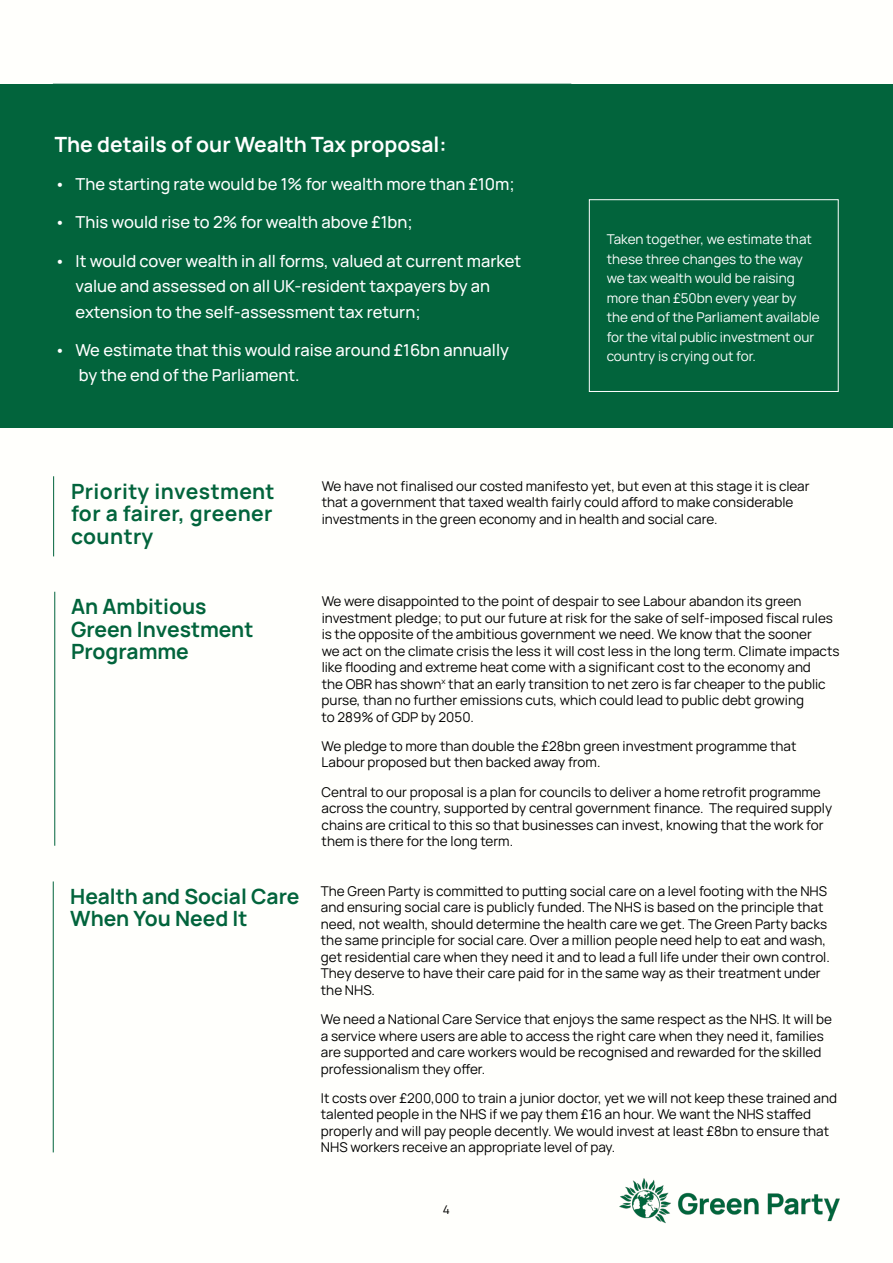
<style>
.page{position:relative;width:893px;height:1263px;background:#fff}
.page>*{position:absolute;margin:0;border:0;box-sizing:border-box;transform-origin:0 0}
.t1{font:700 21px/22.5px "Manrope";color:#02643c}
.t2{font:700 21px "Manrope";color:#fff}
.t3{font:500 16.5px/25.5px "Manrope";color:#fff}
.t4{font:13.5px/16.5px "Manrope";color:#000}
.t5{font:13.5px/19.5px "Manrope";color:#fff}
.t6{font:12px "Manrope";color:#000}
</style>
<div class="page">
<img style="left:619px;top:1178px;width:221px;height:46px">
<div style="left:0;top:84px;width:893px;height:343px;background:#02643c"></div>
<div style="left:589px;top:199px;width:250px;height:193px;border:1px solid #fff"></div>
<hr style="left:53px;top:476px;width:1px;height:80px;background:#02643c">
<hr style="left:54px;top:592px;width:1px;height:254px;background:#02643c">
<hr style="left:53px;top:881px;width:1px;height:271px;background:#02643c">
<h1 class="t2" style="left:54px;top:127px;width:394px">The details of our Wealth Tax proposal:</h1>
<p class="t3" style="left:54px;top:170px;width:462px">• The starting rate would be 1% for wealth more than £10m;</p>
<p class="t3" style="left:54px;top:209px;width:360px">• This would rise to 2% for wealth above £1bn;</p>
<p class="t3" style="left:76px;top:247px;width:447px;text-indent:-21px">• It would cover wealth in all forms, valued at current market value and assessed on all UK-resident taxpayers by an extension to the self-assessment tax return;</p>
<p class="t3" style="left:79px;top:336px;width:432px;text-indent:-25px">• We estimate that this would raise around £16bn annually by the end of the Parliament.</p>
<p class="t5" style="left:607px;top:229px;width:215px">Taken together, we estimate that these three changes to the way we tax wealth would be raising more than £50bn every year by the end of the Parliament available for the vital public investment our country is crying out for.</p>
<h1 class="t1" style="left:71px;top:478px;width:205px;text-align:justify">Priority investment for a fairer, greener country</h1>
<p class="t4" style="left:322px;top:477px;width:489px">We have not finalised our costed manifesto yet, but even at this stage it is clear that a government that taxed wealth fairly could afford to make considerable investments in the green economy and in health and social care.</p>
<h1 class="t1" style="left:71px;top:593px;width:184px">An Ambitious<br>Green Investment<br>Programme</h1>
<p class="t4" style="left:322px;top:592px;width:519px">We were disappointed to the point of despair to see Labour abandon its green investment pledge; to put our future at risk for the sake of self-imposed fiscal rules is the opposite of the ambitious government we need. We know that the sooner<br>we act on the climate crisis the less it will cost less in the long term. Climate impacts like flooding and extreme heat come with a significant cost to the economy and<br>the OBR has shown<sup>x</sup> that an early transition to net zero is far cheaper to the public purse, than no further emissions cuts, which could lead to public debt growing<br>to 289% of GDP by 2050.</p>
<p class="t4" style="left:322px;top:737px;width:476px">We pledge to more than double the £28bn green investment programme that<br>Labour proposed but then backed away from.</p>
<p class="t4" style="left:322px;top:783px;width:512px">Central to our proposal is a plan for councils to deliver a home retrofit programme across the country, supported by central government finance. The required supply chains are critical to this so that businesses can invest, knowing that the work for them is there for the long term.</p>
<h1 class="t1" style="left:70px;top:883px;width:231px">Health and Social Care<br>When You Need It</h1>
<p class="t4" style="left:321px;top:882px;width:510px">The Green Party is committed to putting social care on a level footing with the NHS and ensuring social care is publicly funded. The NHS is based on the principle that need, not wealth, should determine the health care we get. The Green Party backs the same principle for social care. Over a million people need help to eat and wash, get residential care when they need it and to lead a full life under their own control.<br>They deserve to have their care paid for in the same way as their treatment under the NHS.</p>
<p class="t4" style="left:321px;top:1010px;width:513px">We need a National Care Service that enjoys the same respect as the NHS. It will be a service where users are able to access the right care when they need it, families are supported and care workers would be recognised and rewarded for the skilled professionalism they offer.</p>
<p class="t4" style="left:321px;top:1089px;width:518px">It costs over £200,000 to train a junior doctor, yet we will not keep these trained and talented people in the NHS if we pay them £16 an hour. We want the NHS staffed properly and will pay people decently. We would invest at least £8bn to ensure that NHS workers receive an appropriate level of pay.</p>
<p class="t6" style="left:443px;top:1201px;width:9px">4</p>
</div>
